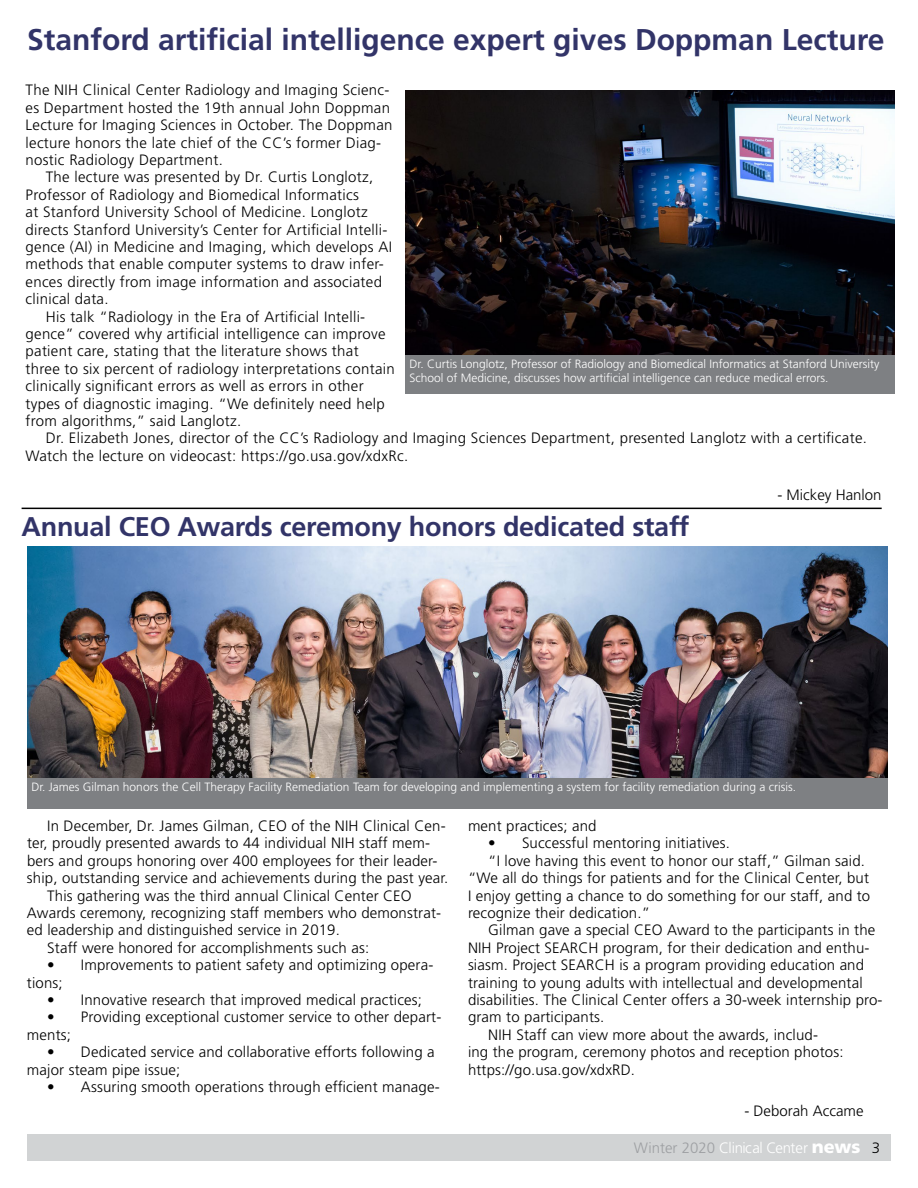
<style>
.page{position:relative;width:918px;height:1188px;background:#fff}
.page>*{position:absolute;margin:0;border:0;box-sizing:border-box;transform-origin:0 0}
.t1{font:700 30px "Frutiger LT Std";color:#323468}
.t2{font:700 27px "Frutiger LT Std";letter-spacing:-.01em;color:#323468}
.t3{font:300 15px/17.4px "Frutiger LT Std";letter-spacing:.01em;color:#000}
.t4{font:300 15px "Frutiger LT Std";color:#fff}
.t5{font:300 12px/14.4px "Frutiger LT Std";color:#fff}
.s1{color:#9d9fa2}
.s2{font-weight:900;font-size:18px}
.s3{color:#000}
</style>
<div class="page">
<div style="left:27px;top:1134px;width:864px;height:27px;background:#d1d3d4"></div>
<div style="left:28px;top:778px;width:860px;height:30px;background:#7e8083"></div>
<div style="left:406px;top:355px;width:489px;height:39px;background:#7e8083"></div>
<hr style="left:22px;top:508px;width:860px;height:1px;background:#000">
<img style="left:406px;top:91px;width:489px;height:264px">
<img style="left:27px;top:547px;width:860px;height:231px">
<h1 class="t1" style="left:27px;top:21px;width:859px">Stanford artifcial intelligence expert gives Doppman Lecture</h1>
<p class="t3" style="left:26px;top:82px;width:369px">The NIH Clinical Center Radiology and Imaging Scienc&shy;es Department hosted the 19th annual John Doppman Lecture for Imaging Sciences in October. The Doppman lecture honors the late chief of the CC’s former Diag&shy;nostic Radiology Department.</p>
<p class="t3" style="left:46px;top:169px;width:329px">The lecture was presented by Dr. Curtis Longlotz,</p>
<p class="t3" style="left:26px;top:186px;width:335px">Professor of Radiology and Biomedical Informatics</p>
<p class="t3" style="left:26px;top:204px;width:344px">at Stanford University School of Medicine. Longlotz</p>
<p class="t3" style="left:26px;top:221px;width:363px">directs Stanford University’s Center for Artifcial Intelli-</p>
<p class="t3" style="left:26px;top:238px;width:368px">gence (AI) in Medicine and Imaging, which develops AI</p>
<p class="t3" style="left:26px;top:256px;width:360px">methods that enable computer systems to draw infer-</p>
<p class="t3" style="left:26px;top:273px;width:358px">ences directly from image information and associated</p>
<p class="t3" style="left:26px;top:291px;width:85px">clinical data.</p>
<p class="t3" style="left:46px;top:308px;width:321px">His talk “Radiology in the Era of Artifcial Intelli-</p>
<p class="t3" style="left:26px;top:325px;width:362px">gence” covered why artifcial intelligence can improve</p>
<p class="t3" style="left:26px;top:343px;width:335px">patient care, stating that the literature shows that</p>
<p class="t3" style="left:26px;top:360px;width:371px">three to six percent of radiology interpretations contain</p>
<p class="t3" style="left:26px;top:378px;width:340px">clinically signifcant errors as well as errors in other</p>
<p class="t3" style="left:26px;top:395px;width:361px">types of diagnostic imaging. “We defnitely need help</p>
<p class="t3" style="left:26px;top:412px;width:217px">from algorithms,” said Langlotz.</p>
<p class="t3" style="left:46px;top:430px;width:823px">Dr. Elizabeth Jones, director of the CC’s Radiology and Imaging Sciences Department, presented Langlotz with a certifcate.</p>
<p class="t3" style="left:26px;top:447px;width:384px">Watch the lecture on videocast: https://go.usa.gov/xdxRc.</p>
<p class="t3" style="left:778px;top:486px;width:106px">- Mickey Hanlon</p>
<p class="t5" style="left:410px;top:357px;width:471px">Dr. Curtis Longlotz, Professor of Radiology and Biomedical Informatics at Stanford University<br>School of Medicine, discusses how artifcial intelligence can reduce medical errors.</p>
<h2 class="t2" style="left:22px;top:511px;width:669px">Annual CEO Awards ceremony honors dedicated staff</h2>
<p class="t5" style="left:31px;top:779px;width:766px">Dr. James Gilman honors the Cell Therapy Facility Remediation Team for developing and implementing a system for facility remediation during a crisis.</p>
<p class="t3" style="left:47px;top:817px;width:400px">In December, Dr. James Gilman, CEO of the NIH Clinical Cen-</p>
<p class="t3" style="left:27px;top:835px;width:405px">ter, proudly presented awards to 44 individual NIH staff mem-</p>
<p class="t3" style="left:27px;top:852px;width:412px">bers and groups honoring over 400 employees for their leader-</p>
<p class="t3" style="left:27px;top:870px;width:423px">ship, outstanding service and achievements during the past year.</p>
<p class="t3" style="left:47px;top:887px;width:366px">This gathering was the third annual Clinical Center CEO</p>
<p class="t3" style="left:27px;top:904px;width:416px">Awards ceremony, recognizing staff members who demonstrat-</p>
<p class="t3" style="left:27px;top:922px;width:314px">ed leadership and distinguished service in 2019.</p>
<p class="t3" style="left:47px;top:939px;width:323px">Staff were honored for accomplishments such as:</p>
<p class="t3" style="left:27px;top:957px;width:408px;text-indent:20px">• Improvements to patient safety and optimizing opera&shy;tions;</p>
<p class="t3" style="left:47px;top:991px;width:376px">• Innovative research that improved medical practices;</p>
<p class="t3" style="left:27px;top:1009px;width:416px;text-indent:20px">• Providing exceptional customer service to other depart&shy;ments;</p>
<p class="t3" style="left:27px;top:1044px;width:409px;text-indent:20px">• Dedicated service and collaborative efforts following a major steam pipe issue;</p>
<p class="t3" style="left:47px;top:1078px;width:394px">• Assuring smooth operations through effcient manage-</p>
<p class="t3" style="left:468px;top:817px;width:130px">ment practices; and</p>
<p class="t3" style="left:488px;top:835px;width:243px">• Successful mentoring initiatives.</p>
<p class="t3" style="left:488px;top:852px;width:378px">“I love having this event to honor our staff,” Gilman said.</p>
<p class="t3" style="left:468px;top:870px;width:403px">“We all do things for patients and for the Clinical Center, but</p>
<p class="t3" style="left:468px;top:887px;width:404px">I enjoy getting a chance to do something for our staff, and to</p>
<p class="t3" style="left:468px;top:904px;width:184px">recognize their dedication.”</p>
<p class="t3" style="left:488px;top:922px;width:389px">Gilman gave a special CEO Award to the participants in the</p>
<p class="t3" style="left:468px;top:939px;width:403px">NIH Project SEARCH program, for their dedication and enthu-</p>
<p class="t3" style="left:468px;top:957px;width:398px">siasm. Project SEARCH is a program providing education and</p>
<p class="t3" style="left:468px;top:974px;width:396px">training to young adults with intellectual and developmental</p>
<p class="t3" style="left:468px;top:991px;width:416px">disabilities. The Clinical Center offers a 30-week internship pro-</p>
<p class="t3" style="left:468px;top:1009px;width:138px">gram to participants.</p>
<p class="t3" style="left:488px;top:1026px;width:331px">NIH Staff can view more about the awards, includ-</p>
<p class="t3" style="left:468px;top:1044px;width:377px">ing the program, ceremony photos and reception photos:</p>
<p class="t3" style="left:468px;top:1061px;width:168px">https://go.usa.gov/xdxRD.</p>
<p class="t3" style="left:744px;top:1102px;width:121px">- Deborah Accame</p>
<p class="t4" style="left:634px;top:1139px;width:248px"><span class="s1">Winter 2020</span> Clinical Center <span class="s2">news</span> <span class="s3">3</span></p>
</div>
